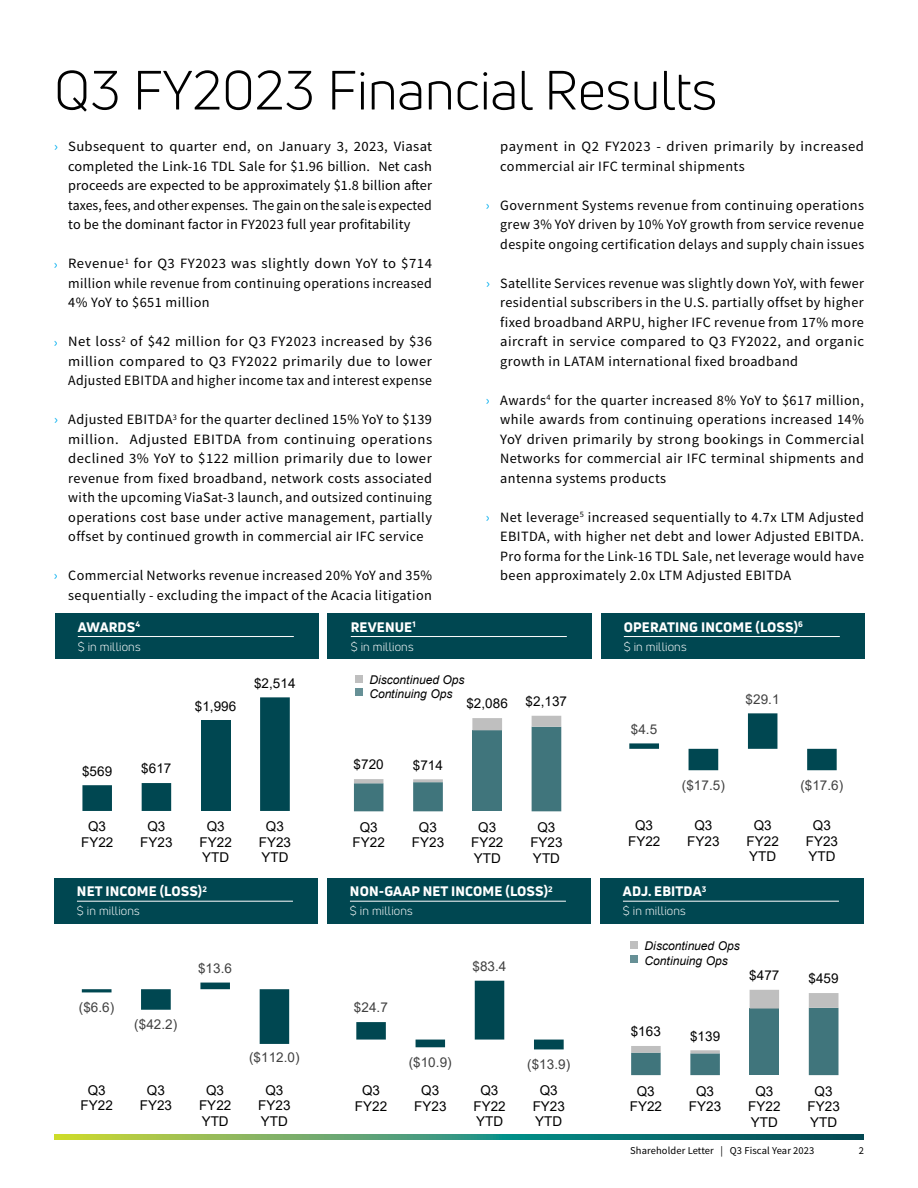
<style>
.page{position:relative;width:918px;height:1188px;background:#fff}
.page>*{position:absolute;margin:0;border:0;box-sizing:border-box;transform-origin:0 0}
.t1{font:54px "Uni Neue";color:#000}
.t2{font:14.25px/19.5px "Source Sans Pro";letter-spacing:.03em;color:#000;text-align:justify}
.t3{font:13.5px/15.5px "Arial";color:#000;text-align:center}
.t4{font:800 13.5px "Uni Neue";letter-spacing:.01em;color:#fff}
.t5{font:13.5px "Arial";letter-spacing:.005em;color:#404040}
.t6{font:12px "Uni Neue";letter-spacing:.01em;color:#fff}
.t7{font:italic 12px/14.4px "Arial";letter-spacing:-.005em;color:#000}
.t8{font:10.5px "Source Sans Pro";letter-spacing:.01em;color:#000}
.s1{color:#00aeef}
</style>
<div class="page">
<svg style="left:54px;top:1135px;width:810px;height:5px;background:#479267"></svg>
<div style="left:55px;top:613px;width:264px;height:46px;background:#004751"></div>
<hr style="left:78px;top:636px;width:216px;height:1px;background:#fff">
<div style="left:328px;top:613px;width:264px;height:46px;background:#004751"></div>
<hr style="left:351px;top:636px;width:216px;height:1px;background:#fff">
<div style="left:601px;top:613px;width:264px;height:46px;background:#004751"></div>
<hr style="left:624px;top:636px;width:216px;height:1px;background:#fff">
<div style="left:600px;top:878px;width:264px;height:45px;background:#004751"></div>
<hr style="left:623px;top:901px;width:216px;height:1px;background:#fff">
<div style="left:54px;top:878px;width:264px;height:45px;background:#004751"></div>
<hr style="left:77px;top:901px;width:216px;height:1px;background:#fff">
<div style="left:327px;top:878px;width:264px;height:45px;background:#004751"></div>
<hr style="left:350px;top:901px;width:216px;height:1px;background:#fff">
<svg style="left:82px;top:697px;width:208px;height:114px"></svg>
<div style="left:355px;top:675px;width:7px;height:7px;background:#bfbfbf"></div>
<div style="left:355px;top:689px;width:7px;height:7px;background:#669096"></div>
<svg style="left:354px;top:716px;width:207px;height:95px"></svg>
<svg style="left:629px;top:713px;width:208px;height:57px"></svg>
<svg style="left:82px;top:983px;width:207px;height:61px"></svg>
<svg style="left:356px;top:981px;width:208px;height:68px"></svg>
<div style="left:630px;top:942px;width:8px;height:7px;background:#bfbfbf"></div>
<div style="left:630px;top:955px;width:8px;height:8px;background:#669096"></div>
<svg style="left:631px;top:990px;width:208px;height:85px"></svg>
<h1 class="t1" style="left:54px;top:58px;width:665px">Q3 FY2023 Financial Results</h1>
<p class="t2" style="left:68px;top:137px;width:365px;text-indent:-14px"><span class="s1">›</span> Subsequent to quarter end, on January 3, 2023, Viasat completed the Link-16 TDL Sale for $1.96 billion. Net cash proceeds are expected to be approximately $1.8 billion after taxes, fees, and other expenses. The gain on the sale is expected to be the dominant factor in FY2023 full year profitability</p>
<p class="t2" style="left:68px;top:254px;width:365px;text-indent:-14px"><span class="s1">›</span> Revenue<sup>1</sup> for Q3 FY2023 was slightly down YoY to $714 million while revenue from continuing operations increased 4% YoY to $651 million</p>
<p class="t2" style="left:68px;top:332px;width:365px;text-indent:-14px"><span class="s1">›</span> Net loss<sup>2</sup> of $42 million for Q3 FY2023 increased by $36 million compared to Q3 FY2022 primarily due to lower Adjusted EBITDA and higher income tax and interest expense</p>
<p class="t2" style="left:68px;top:410px;width:365px;text-indent:-14px"><span class="s1">›</span> Adjusted EBITDA<sup>3</sup> for the quarter declined 15% YoY to $139 million. Adjusted EBITDA from continuing operations declined 3% YoY to $122 million primarily due to lower revenue from fixed broadband, network costs associated with the upcoming ViaSat-3 launch, and outsized continuing operations cost base under active management, partially offset by continued growth in commercial air IFC service</p>
<p class="t2" style="left:54px;top:566px;width:380px;text-align:right"><span class="s1">›</span> Commercial Networks revenue increased 20% YoY and 35% sequentially - excluding the impact of the Acacia litigation</p>
<p class="t2" style="left:500px;top:137px;width:365px">payment in Q2 FY2023 - driven primarily by increased commercial air IFC terminal shipments</p>
<p class="t2" style="left:500px;top:195px;width:365px;text-indent:-14px"><span class="s1">›</span> Government Systems revenue from continuing operations grew 3% YoY driven by 10% YoY growth from service revenue despite ongoing certification delays and supply chain issues</p>
<p class="t2" style="left:500px;top:273px;width:365px;text-indent:-14px"><span class="s1">›</span> Satellite Services revenue was slightly down YoY, with fewer residential subscribers in the U.S. partially offset by higher fixed broadband ARPU, higher IFC revenue from 17% more aircraft in service compared to Q3 FY2022, and organic growth in LATAM international fixed broadband</p>
<p class="t2" style="left:500px;top:390px;width:365px;text-indent:-14px"><span class="s1">›</span> Awards<sup>4</sup> for the quarter increased 8% YoY to $617 million, while awards from continuing operations increased 14% YoY driven primarily by strong bookings in Commercial Networks for commercial air IFC terminal shipments and antenna systems products</p>
<p class="t2" style="left:500px;top:507px;width:365px;text-indent:-14px"><span class="s1">›</span> Net leverage<sup>5</sup> increased sequentially to 4.7x LTM Adjusted EBITDA, with higher net debt and lower Adjusted EBITDA.<br>Pro forma for the Link-16 TDL Sale, net leverage would have been approximately 2.0x LTM Adjusted EBITDA</p>
<p class="t4" style="left:78px;top:618px;width:64px">AWARDS<sup>4</sup></p>
<p class="t6" style="left:78px;top:639px;width:64px">$ in millions</p>
<p class="t4" style="left:351px;top:618px;width:66px">REVENUE<sup>1</sup></p>
<p class="t4" style="left:624px;top:618px;width:181px">OPERATING INCOME (LOSS)<sup>6</sup></p>
<p class="t6" style="left:624px;top:639px;width:64px">$ in millions</p>
<p class="t4" style="left:351px;top:618px;width:59px">AWARDS</p>
<p class="t6" style="left:351px;top:639px;width:64px">$ in millions</p>
<p class="t3" style="left:195px;top:699px;width:43px">$1,996</p>
<p class="t3" style="left:254px;top:675px;width:43px">$2,514</p>
<p class="t7" style="left:369px;top:672px;width:97px">Discontinued Ops<br>Continuing Ops</p>
<p class="t3" style="left:466px;top:696px;width:43px">$2,086</p>
<p class="t3" style="left:526px;top:694px;width:43px">$2,137</p>
<p class="t5" style="left:746px;top:690px;width:35px">$29.1</p>
<p class="t5" style="left:631px;top:720px;width:28px">$4.5</p>
<p class="t3" style="left:82px;top:763px;width:32px">$569</p>
<p class="t3" style="left:141px;top:761px;width:32px">$617</p>
<p class="t3" style="left:354px;top:757px;width:32px">$720</p>
<p class="t3" style="left:413px;top:757px;width:32px">$714</p>
<p class="t5" style="left:682px;top:776px;width:45px">($17.5)</p>
<p class="t5" style="left:800px;top:776px;width:45px">($17.6)</p>
<p class="t3" style="left:81px;top:819px;width:34px">Q3<br>FY22</p>
<p class="t3" style="left:140px;top:819px;width:34px">Q3<br>FY23</p>
<p class="t3" style="left:200px;top:819px;width:34px">Q3<br>FY22<br>YTD</p>
<p class="t3" style="left:259px;top:819px;width:34px">Q3<br>FY23<br>YTD</p>
<p class="t3" style="left:353px;top:819px;width:34px">Q3<br>FY22</p>
<p class="t3" style="left:412px;top:819px;width:34px">Q3<br>FY23</p>
<p class="t3" style="left:471px;top:819px;width:34px">Q3<br>FY22<br>YTD</p>
<p class="t3" style="left:530px;top:819px;width:34px">Q3<br>FY23<br>YTD</p>
<p class="t3" style="left:628px;top:818px;width:34px">Q3<br>FY22</p>
<p class="t3" style="left:687px;top:818px;width:34px">Q3<br>FY23</p>
<p class="t3" style="left:747px;top:818px;width:34px">Q3<br>FY22<br>YTD</p>
<p class="t3" style="left:806px;top:818px;width:34px">Q3<br>FY23<br>YTD</p>
<p class="t4" style="left:77px;top:882px;width:131px">NET INCOME (LOSS)<sup>2</sup></p>
<p class="t4" style="left:350px;top:882px;width:204px">NON-GAAP NET INCOME (LOSS)<sup>2</sup></p>
<p class="t6" style="left:350px;top:904px;width:64px">$ in millions</p>
<p class="t4" style="left:77px;top:882px;width:59px">AWARDS</p>
<p class="t6" style="left:77px;top:904px;width:64px">$ in millions</p>
<p class="t5" style="left:198px;top:959px;width:35px">$13.6</p>
<p class="t5" style="left:472px;top:957px;width:35px">$83.4</p>
<p class="t5" style="left:79px;top:998px;width:37px">($6.6)</p>
<p class="t5" style="left:354px;top:998px;width:35px">$24.7</p>
<p class="t5" style="left:134px;top:1015px;width:45px">($42.2)</p>
<p class="t5" style="left:249px;top:1048px;width:52px">($112.0)</p>
<p class="t5" style="left:409px;top:1053px;width:45px">($10.9)</p>
<p class="t5" style="left:527px;top:1055px;width:45px">($13.9)</p>
<p class="t3" style="left:81px;top:1082px;width:34px">Q3<br>FY22</p>
<p class="t3" style="left:140px;top:1082px;width:34px">Q3<br>FY23</p>
<p class="t3" style="left:199px;top:1082px;width:34px">Q3<br>FY22<br>YTD</p>
<p class="t3" style="left:258px;top:1082px;width:34px">Q3<br>FY23<br>YTD</p>
<p class="t3" style="left:355px;top:1083px;width:34px">Q3<br>FY22</p>
<p class="t3" style="left:414px;top:1083px;width:34px">Q3<br>FY23</p>
<p class="t3" style="left:473px;top:1083px;width:34px">Q3<br>FY22<br>YTD</p>
<p class="t3" style="left:533px;top:1083px;width:34px">Q3<br>FY23<br>YTD</p>
<p class="t4" style="left:623px;top:882px;width:85px">ADJ. EBITDA<sup>3</sup></p>
<p class="t6" style="left:623px;top:904px;width:64px">$ in millions</p>
<p class="t7" style="left:645px;top:939px;width:97px">Discontinued Ops<br>Continuing Ops</p>
<p class="t3" style="left:749px;top:968px;width:32px">$477</p>
<p class="t3" style="left:809px;top:971px;width:32px">$459</p>
<p class="t3" style="left:631px;top:1024px;width:32px">$163</p>
<p class="t3" style="left:690px;top:1028px;width:32px">$139</p>
<p class="t3" style="left:630px;top:1083px;width:34px">Q3<br>FY22</p>
<p class="t3" style="left:689px;top:1083px;width:34px">Q3<br>FY23</p>
<p class="t3" style="left:748px;top:1083px;width:34px">Q3<br>FY22<br>YTD</p>
<p class="t3" style="left:807px;top:1083px;width:34px">Q3<br>FY23<br>YTD</p>
<p class="t8" style="left:630px;top:1144px;width:186px">Shareholder Letter | Q3 Fiscal Year 2023</p>
<p class="t8" style="left:859px;top:1144px;width:7px">2</p>
</div>
